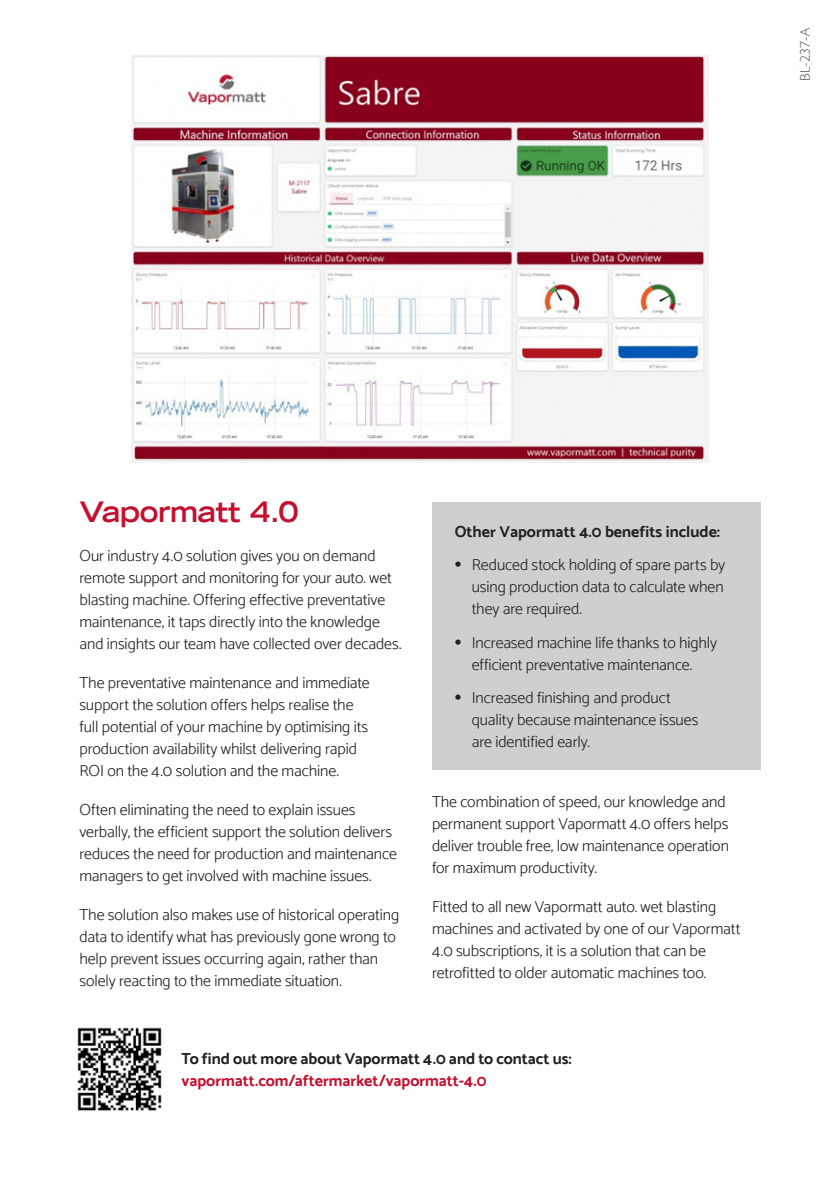
<style>
.page{position:relative;width:840px;height:1191px;background:#fff}
.page>*{position:absolute;margin:0;border:0;box-sizing:border-box;transform-origin:0 0}
.t1{font:700 expanded 28px "Trade Gothic LT";letter-spacing:-.02em;color:#c3102f}
.t2{font:300 16px/22px "Catamaran";letter-spacing:-.005em;color:#231f20}
.t3{font:700 16px "Catamaran";color:#231f20}
.t4{font:700 16px "Catamaran";letter-spacing:-.005em;color:#c3102f}
.t5{font:300 14px "Humanist 521 BT";color:#515d61}
.s1{font-weight:700;font-size:24px}
</style>
<div class="page">
<img style="left:132px;top:56px;width:576px;height:406px">
<div style="left:432px;top:502px;width:328px;height:267px;background:#cfcfd1"></div>
<img style="left:77px;top:1027px;width:85px;height:84px">
<p class="t5" style="left:796px;top:81px;width:55px;rotate:-90deg">BL-237-A</p>
<h1 class="t1" style="left:79px;top:494px;width:221px">Vapormatt 4.0</h1>
<p class="t2" style="left:79px;top:545px;width:323px">Our industry 4.0 solution gives you on demand remote support and monitoring for your auto. wet blasting machine. Offering effective preventative maintenance, it taps directly into the knowledge and insights our team have collected over decades.</p>
<p class="t2" style="left:79px;top:672px;width:292px">The preventative maintenance and immediate support the solution offers helps realise the full potential of your machine by optimising its production availability whilst delivering rapid ROI on the 4.0 solution and the machine.</p>
<p class="t2" style="left:79px;top:799px;width:319px">Often eliminating the need to explain issues verbally, the efficient support the solution delivers reduces the need for production and maintenance managers to get involved with machine issues.</p>
<p class="t2" style="left:79px;top:904px;width:321px">The solution also makes use of historical operating data to identify what has previously gone wrong to help prevent issues occurring again, rather than solely reacting to the immediate situation.</p>
<p class="t3" style="left:454px;top:522px;width:267px">Other Vapormatt 4.0 benefits include:</p>
<p class="t2" style="left:471px;top:554px;width:255px;text-align:justify;text-indent:-17px"><span class="s1">•</span> Reduced stock holding of spare parts by using production data to calculate when they are required.</p>
<p class="t2" style="left:454px;top:631px;width:264px;text-align:center"><span class="s1">•</span> Increased machine life thanks to highly efficient preventative maintenance.</p>
<p class="t2" style="left:471px;top:686px;width:228px;text-indent:-17px"><span class="s1">•</span> Increased finishing and product quality because maintenance issues are identified early.</p>
<p class="t2" style="left:432px;top:790px;width:298px">The combination of speed, our knowledge and permanent support Vapormatt 4.0 offers helps deliver trouble free, low maintenance operation for maximum productivity.</p>
<p class="t2" style="left:432px;top:895px;width:310px">Fitted to all new Vapormatt auto. wet blasting machines and activated by one of our Vapormatt 4.0 subscriptions, it is a solution that can be retrofitted to older automatic machines too.</p>
<p class="t3" style="left:181px;top:1049px;width:391px">To find out more about Vapormatt 4.0 and to contact us:</p>
<p class="t4" style="left:181px;top:1071px;width:306px">vapormatt.com/aftermarket/vapormatt-4.0</p>
</div>
